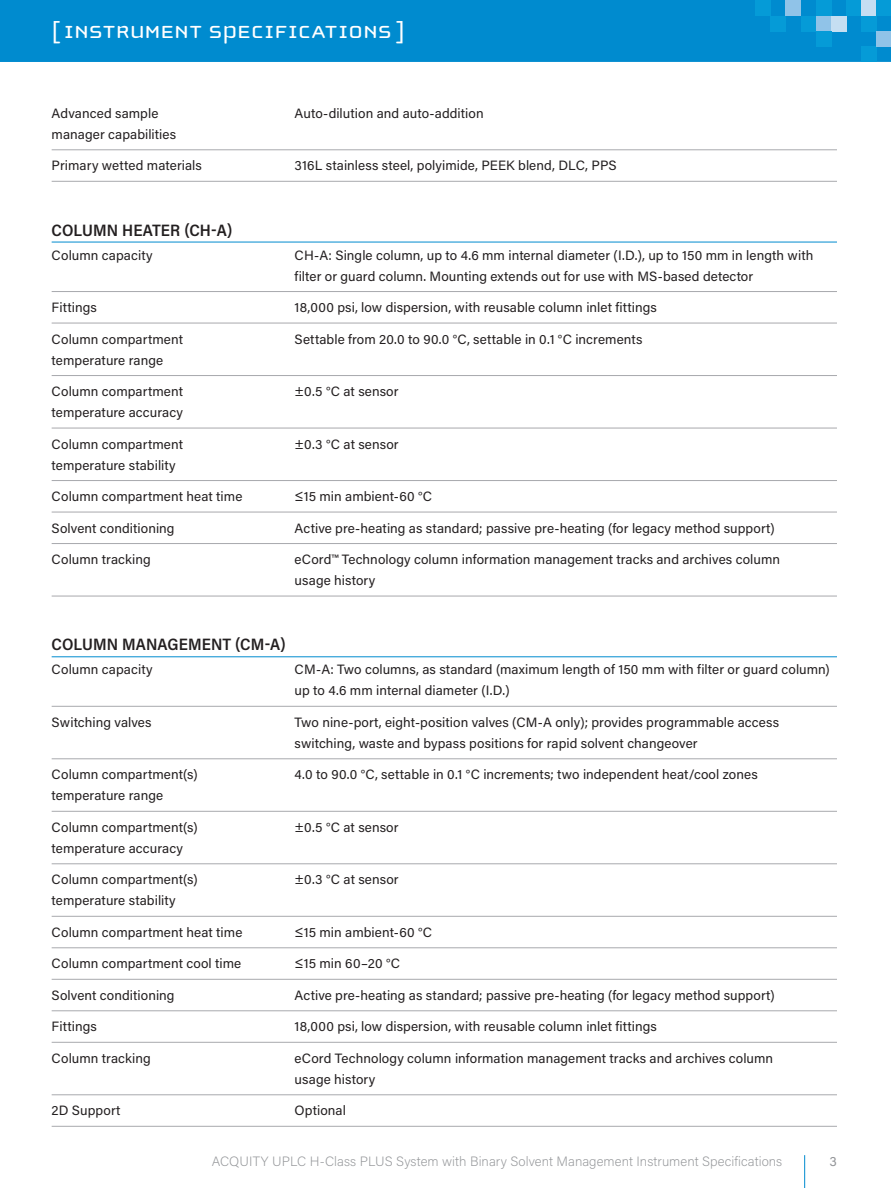
<style>
.page{position:relative;width:891px;height:1188px;background:#fff}
.page>*{position:absolute;margin:0;border:0;box-sizing:border-box;transform-origin:0 0}
.t1{font:25.5px "Cholla Unicase";letter-spacing:.015em;color:#fff;scale:1.1 1}
.t2{font:600 16.5px "Acumin Pro Semi Cond";letter-spacing:.005em;color:#231f20}
.t3{font:13.5px/21px "Acumin Pro";letter-spacing:.005em;color:#231f20}
.t4{font:200 13.5px "Acumin Pro";letter-spacing:.005em;color:#939598}
.t5{font:13.5px "Acumin Pro";color:#939598}
</style>
<div class="page">
<div style="left:0;top:0;width:891px;height:62px;background:#008bcf"></div>
<div style="left:755px;top:0;width:15px;height:16px;background:#059bd7"></div>
<div style="left:861px;top:47px;width:15px;height:15px;background:#059bd7"></div>
<div style="left:770px;top:16px;width:16px;height:15px;background:#059bd7"></div>
<div style="left:786px;top:0;width:15px;height:16px;background:#90c3e8"></div>
<div style="left:801px;top:16px;width:15px;height:15px;background:#059bd7"></div>
<div style="left:816px;top:16px;width:16px;height:15px;background:#90c3e8"></div>
<div style="left:832px;top:16px;width:15px;height:15px;background:#c5def2"></div>
<div style="left:816px;top:0;width:16px;height:16px;background:#059bd7"></div>
<div style="left:816px;top:31px;width:16px;height:16px;background:#059bd7"></div>
<div style="left:861px;top:0;width:15px;height:16px;background:#c5def2"></div>
<div style="left:847px;top:0;width:14px;height:16px;background:#059bd7"></div>
<div style="left:876px;top:0;width:15px;height:16px;background:#059bd7"></div>
<div style="left:861px;top:16px;width:15px;height:15px;background:#059bd7"></div>
<div style="left:876px;top:31px;width:15px;height:16px;background:#90c3e8"></div>
<hr style="left:804px;top:1155px;width:1px;height:33px;background:#008bcf">
<hr style="left:52px;top:149px;width:785px;height:1px;background:#a8a9ad">
<hr style="left:52px;top:181px;width:785px;height:1px;background:#a8a9ad">
<hr style="left:52px;top:242px;width:785px;height:1px;background:#008bcf">
<hr style="left:52px;top:291px;width:785px;height:1px;background:#a8a9ad">
<hr style="left:52px;top:323px;width:785px;height:1px;background:#a8a9ad">
<hr style="left:52px;top:375px;width:785px;height:1px;background:#a8a9ad">
<hr style="left:52px;top:428px;width:785px;height:1px;background:#a8a9ad">
<hr style="left:52px;top:480px;width:785px;height:1px;background:#a8a9ad">
<hr style="left:52px;top:512px;width:785px;height:1px;background:#a8a9ad">
<hr style="left:52px;top:543px;width:785px;height:1px;background:#a8a9ad">
<hr style="left:52px;top:596px;width:785px;height:1px;background:#a8a9ad">
<hr style="left:52px;top:656px;width:785px;height:1px;background:#008bcf">
<hr style="left:52px;top:706px;width:785px;height:1px;background:#a8a9ad">
<hr style="left:52px;top:758px;width:785px;height:1px;background:#a8a9ad">
<hr style="left:52px;top:811px;width:785px;height:1px;background:#a8a9ad">
<hr style="left:52px;top:863px;width:785px;height:1px;background:#a8a9ad">
<hr style="left:52px;top:916px;width:785px;height:1px;background:#a8a9ad">
<hr style="left:52px;top:947px;width:785px;height:1px;background:#a8a9ad">
<hr style="left:52px;top:979px;width:785px;height:1px;background:#a8a9ad">
<hr style="left:52px;top:1010px;width:785px;height:1px;background:#a8a9ad">
<hr style="left:52px;top:1042px;width:785px;height:1px;background:#a8a9ad">
<hr style="left:52px;top:1094px;width:785px;height:1px;background:#a8a9ad">
<hr style="left:52px;top:1126px;width:785px;height:1px;background:#a8a9ad">
<h1 class="t1" style="left:52px;top:19px;width:323px">[ INSTRUMENT SPECIFICATIONS ]</h1>
<p class="t3" style="left:52px;top:102px;width:108px">Advanced sample</p>
<p class="t3" style="left:295px;top:102px;width:191px">Auto-dilution and auto-addition</p>
<p class="t3" style="left:52px;top:123px;width:126px">manager capabilities</p>
<p class="t3" style="left:52px;top:155px;width:152px">Primary wetted materials</p>
<p class="t3" style="left:295px;top:155px;width:324px">316L stainless steel, polyimide, PEEK blend, DLC, PPS</p>
<p class="t2" style="left:52px;top:218px;width:182px">COLUMN HEATER (CH-A)</p>
<p class="t3" style="left:52px;top:244px;width:102px">Column capacity</p>
<p class="t3" style="left:295px;top:244px;width:520px">CH-A: Single column, up to 4.6 mm internal diameter (I.D.), up to 150 mm in length with filter or guard column. Mounting extends out for use with MS-based detector</p>
<p class="t3" style="left:52px;top:296px;width:47px">Fittings</p>
<p class="t3" style="left:295px;top:296px;width:364px">18,000 psi, low dispersion, with reusable column inlet fittings</p>
<p class="t3" style="left:52px;top:328px;width:133px">Column compartment</p>
<p class="t3" style="left:295px;top:328px;width:349px">Settable from 20.0 to 90.0 °C, settable in 0.1 °C increments</p>
<p class="t3" style="left:52px;top:349px;width:113px">temperature range</p>
<p class="t3" style="left:52px;top:380px;width:133px">Column compartment</p>
<p class="t3" style="left:295px;top:380px;width:105px">±0.5 °C at sensor</p>
<p class="t3" style="left:52px;top:401px;width:133px">temperature accuracy</p>
<p class="t3" style="left:52px;top:433px;width:133px">Column compartment</p>
<p class="t3" style="left:295px;top:433px;width:105px">±0.3 °C at sensor</p>
<p class="t3" style="left:52px;top:454px;width:126px">temperature stability</p>
<p class="t3" style="left:52px;top:485px;width:192px">Column compartment heat time</p>
<p class="t3" style="left:295px;top:485px;width:139px">≤15 min ambient-60 °C</p>
<p class="t3" style="left:52px;top:517px;width:124px">Solvent conditioning</p>
<p class="t3" style="left:295px;top:517px;width:482px">Active pre-heating as standard; passive pre-heating (for legacy method support)</p>
<p class="t3" style="left:52px;top:548px;width:101px">Column tracking</p>
<p class="t3" style="left:295px;top:548px;width:487px">eCord™ Technology column information management tracks and archives column usage history</p>
<p class="t2" style="left:52px;top:633px;width:236px">COLUMN MANAGEMENT (CM-A)</p>
<p class="t3" style="left:52px;top:659px;width:102px">Column capacity</p>
<p class="t3" style="left:295px;top:659px;width:537px">CM-A: Two columns, as standard (maximum length of 150 mm with filter or guard column) up to 4.6 mm internal diameter (I.D.)</p>
<p class="t3" style="left:52px;top:711px;width:101px">Switching valves</p>
<p class="t3" style="left:295px;top:711px;width:486px">Two nine-port, eight-position valves (CM-A only); provides programmable access switching, waste and bypass positions for rapid solvent changeover</p>
<p class="t3" style="left:52px;top:764px;width:148px">Column compartment(s)</p>
<p class="t3" style="left:295px;top:764px;width:465px">4.0 to 90.0 °C, settable in 0.1 °C increments; two independent heat/cool zones</p>
<p class="t3" style="left:52px;top:785px;width:113px">temperature range</p>
<p class="t3" style="left:52px;top:816px;width:148px">Column compartment(s)</p>
<p class="t3" style="left:295px;top:816px;width:105px">±0.5 °C at sensor</p>
<p class="t3" style="left:52px;top:837px;width:133px">temperature accuracy</p>
<p class="t3" style="left:52px;top:869px;width:148px">Column compartment(s)</p>
<p class="t3" style="left:295px;top:869px;width:105px">±0.3 °C at sensor</p>
<p class="t3" style="left:52px;top:890px;width:126px">temperature stability</p>
<p class="t3" style="left:52px;top:921px;width:192px">Column compartment heat time</p>
<p class="t3" style="left:295px;top:921px;width:139px">≤15 min ambient-60 °C</p>
<p class="t3" style="left:52px;top:953px;width:191px">Column compartment cool time</p>
<p class="t3" style="left:295px;top:953px;width:107px">≤15 min 60–20 °C</p>
<p class="t3" style="left:52px;top:984px;width:124px">Solvent conditioning</p>
<p class="t3" style="left:295px;top:984px;width:482px">Active pre-heating as standard; passive pre-heating (for legacy method support)</p>
<p class="t3" style="left:52px;top:1016px;width:47px">Fittings</p>
<p class="t3" style="left:295px;top:1016px;width:364px">18,000 psi, low dispersion, with reusable column inlet fittings</p>
<p class="t3" style="left:52px;top:1047px;width:101px">Column tracking</p>
<p class="t3" style="left:295px;top:1047px;width:480px">eCord Technology column information management tracks and archives column usage history</p>
<p class="t3" style="left:52px;top:1100px;width:70px">2D Support</p>
<p class="t3" style="left:295px;top:1100px;width:53px">Optional</p>
<p class="t4" style="left:212px;top:1152px;width:572px">ACQUITY UPLC H-Class PLUS System with Binary Solvent Management Instrument Specifications</p>
<p class="t5" style="left:830px;top:1151px;width:9px">3</p>
</div>
